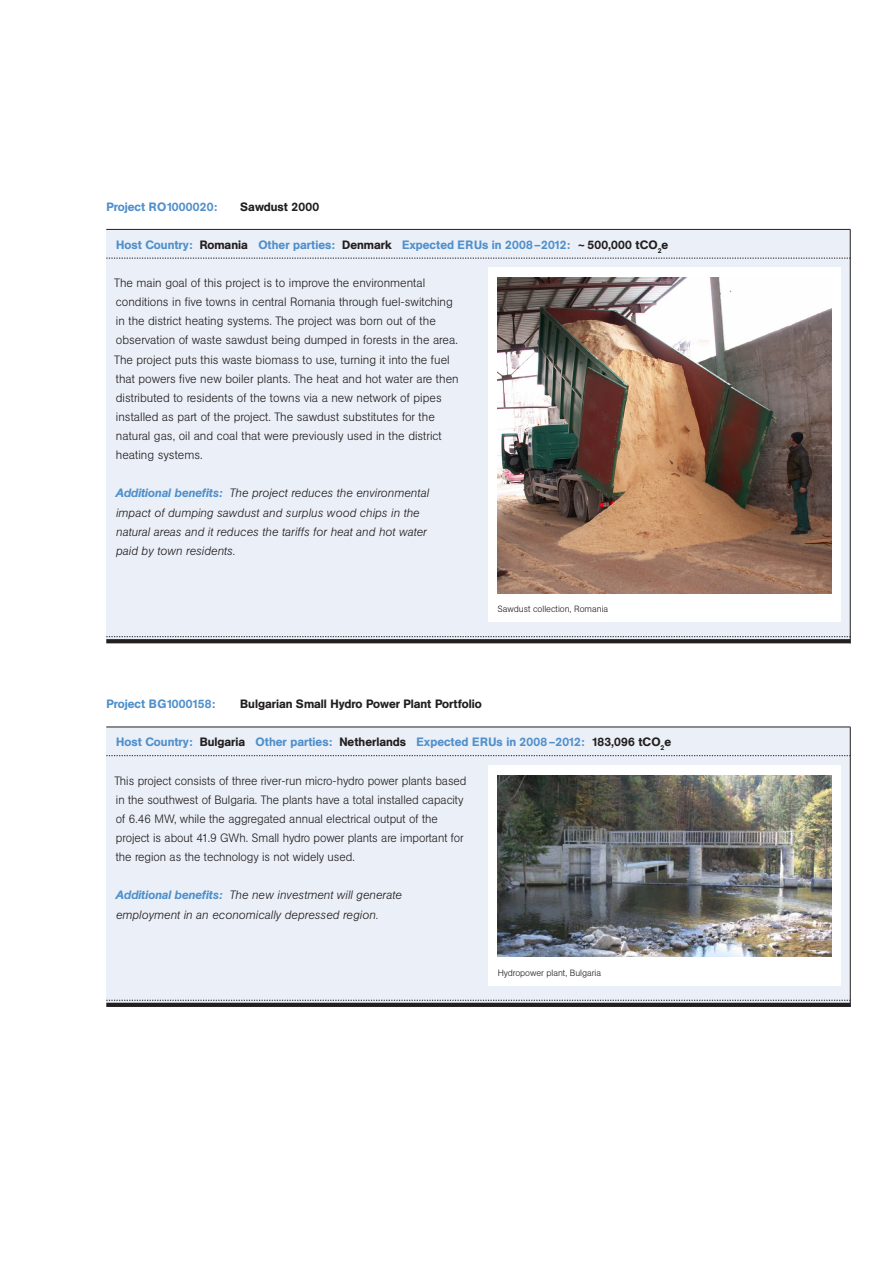
<style>
.page{position:relative;width:893px;height:1263px;background:#fff}
.page>*{position:absolute;margin:0;border:0;box-sizing:border-box;transform-origin:0 0}
.t1{font:300 12px/19.2px "AG Buch BQ";color:#231f20}
.t2{font:italic 300 12px/19.2px "AG Buch BQ";color:#231f20}
.t3{font:500 12px "AG Buch BQ";color:#5090cc}
.t4{font:500 12px "AG Buch BQ";color:#231f20}
.t5{font:300 9px "AG Buch BQ";color:#231f20}
.s1{color:#231f20}
.s2{font-weight:500;color:#5090cc}
</style>
<div class="page">
<div style="left:106px;top:230px;width:744px;height:411px;background:#ebf0f8"></div>
<div style="left:488px;top:268px;width:353px;height:354px;background:#fff"></div>
<hr style="left:850px;top:230px;width:1px;height:413px;background:#231f20">
<hr style="left:106px;top:229px;width:744px;height:1px;background:#231f20">
<svg style="left:106px;top:639px;width:744px;height:4px;background:#282526"></svg>
<svg style="left:106px;top:636px;width:744px;height:1px"></svg>
<svg style="left:106px;top:258px;width:744px;height:1px"></svg>
<img style="left:497px;top:277px;width:334px;height:316px">
<div style="left:106px;top:727px;width:744px;height:276px;background:#ebf0f8"></div>
<div style="left:488px;top:765px;width:353px;height:220px;background:#fff"></div>
<img style="left:497px;top:775px;width:334px;height:182px">
<hr style="left:850px;top:727px;width:1px;height:280px;background:#231f20">
<hr style="left:106px;top:727px;width:744px;height:1px;background:#231f20">
<hr style="left:106px;top:1003px;width:744px;height:4px;background:#231f20">
<svg style="left:106px;top:1000px;width:744px;height:1px"></svg>
<svg style="left:106px;top:755px;width:744px;height:1px"></svg>
<p class="t3" style="left:107px;top:199px;width:112px">Project RO1000020:</p>
<p class="t4" style="left:240px;top:199px;width:80px">Sawdust 2000</p>
<p class="t3" style="left:116px;top:237px;width:554px">Host Country: <span class="s1">Romania</span> Other parties: <span class="s1">Denmark</span> Expected ERUs in 2008–2012: <span class="s1">~500,000 tCO</span><sub>2</sub><span class="s1">e</span></p>
<p class="t1" style="left:114px;top:273px;width:346px">The main goal of this project is to improve the environmental conditions in five towns in central Romania through fuel-switching in the district heating systems. The project was born out of the observation of waste sawdust being dumped in forests in the area.<br>The project puts this waste biomass to use, turning it into the fuel that powers five new boiler plants. The heat and hot water are then distributed to residents of the towns via a new network of pipes installed as part of the project. The sawdust substitutes for the natural gas, oil and coal that were previously used in the district heating systems.</p>
<p class="t2" style="left:115px;top:484px;width:315px"><span class="s2">Additional benefits:</span> The project reduces the environmental impact of dumping sawdust and surplus wood chips in the natural areas and it reduces the tariffs for heat and hot water paid by town residents.</p>
<p class="t5" style="left:497px;top:604px;width:112px">Sawdust collection, Romania</p>
<p class="t3" style="left:107px;top:696px;width:110px">Project BG1000158:</p>
<p class="t4" style="left:240px;top:696px;width:243px">Bulgarian Small Hydro Power Plant Portfolio</p>
<p class="t3" style="left:116px;top:735px;width:557px">Host Country: <span class="s1">Bulgaria</span> Other parties: <span class="s1">Netherlands</span> Expected ERUs in 2008–2012: <span class="s1">183,096 tCO</span><sub>2</sub><span class="s1">e</span></p>
<p class="t1" style="left:114px;top:771px;width:354px">This project consists of three river-run micro-hydro power plants based in the southwest of Bulgaria. The plants have a total installed capacity of 6.46 MW, while the aggregated annual electrical output of the project is about 41.9 GWh. Small hydro power plants are important for the region as the technology is not widely used.</p>
<p class="t2" style="left:115px;top:886px;width:288px"><span class="s2">Additional benefits:</span> The new investment will generate employment in an economically depressed region.</p>
<p class="t5" style="left:498px;top:967px;width:105px">Hydropower plant, Bulgaria</p>
</div>
